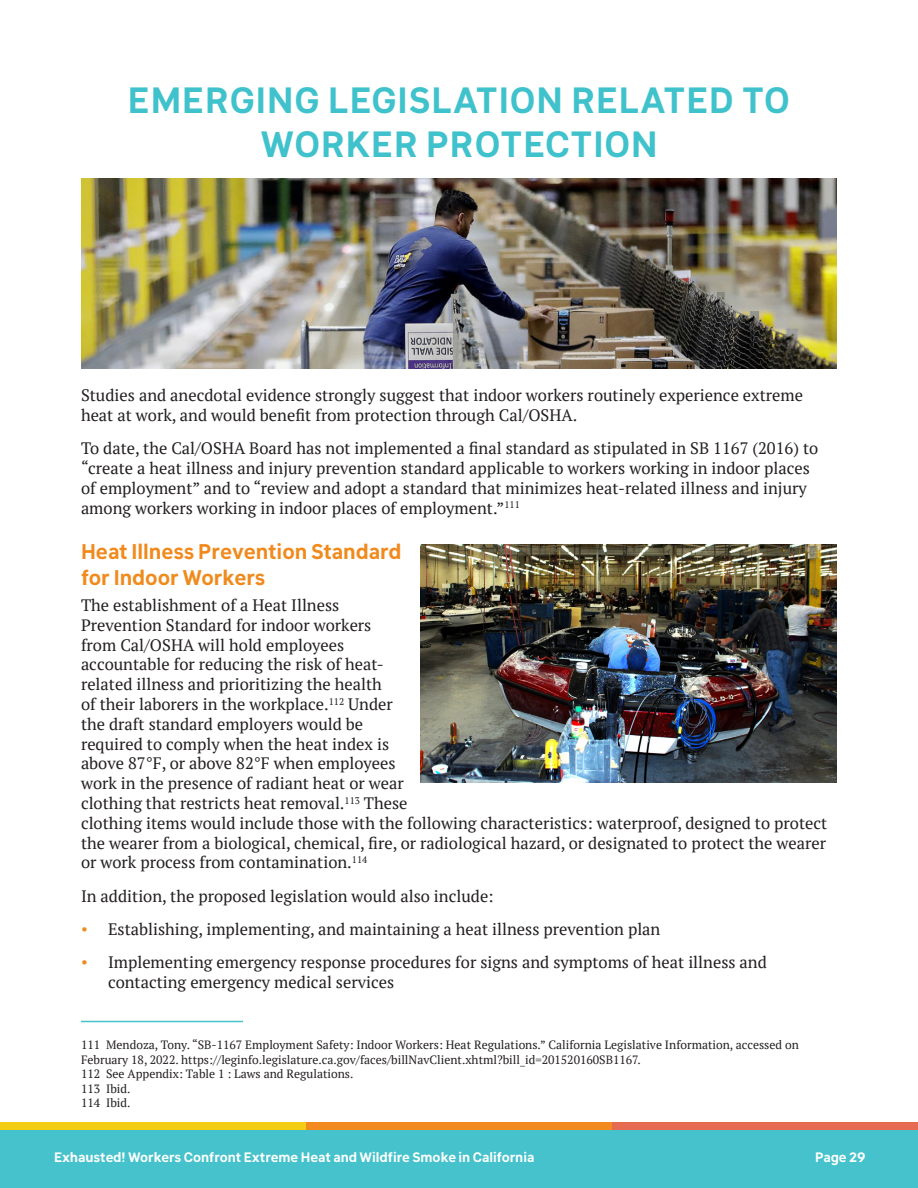
<style>
.page{position:relative;width:918px;height:1188px;background:#fff}
.page>*{position:absolute;margin:0;border:0;box-sizing:border-box;transform-origin:0 0}
.Body_Subheader{font:700 36px/43.2px "Klima";letter-spacing:.025em;color:#40c2cc;text-align:center}
.Sub_2_Header{font:700 21px/25.2px "Klima";color:#f18a1c}
.t1{font:16.5px/19.8px "PT Serif";color:#231f20}
.t2{font:700 13.5px "Klima";color:#fff}
.Footnote{font:12px/14.4px "PT Serif";color:#231f20}
.s1{font-family:"Klima";font-weight:900;font-size:15px;color:#f18a1c}
</style>
<div class="page">
<div style="left:0;top:1125px;width:918px;height:63px;background:#45c2cb"></div>
<div style="left:0;top:1122px;width:306px;height:7px;background:#f2cd13"></div>
<div style="left:306px;top:1122px;width:306px;height:7px;background:#f28a20"></div>
<div style="left:612px;top:1122px;width:306px;height:7px;background:#e76a53"></div>
<hr style="left:81px;top:1021px;width:162px;height:1px;background:#45c2cb">
<img style="left:81px;top:179px;width:756px;height:189px">
<img style="left:421px;top:544px;width:416px;height:239px">
<p class="Body_Subheader" style="left:128px;top:75px;width:664px">EMERGING LEGISLATION RELATED TO<br>WORKER PROTECTION</p>
<p class="t1" style="left:81px;top:385px;width:724px">Studies and anecdotal evidence strongly suggest that indoor workers routinely experience extreme heat at work, and would benefit from protection through Cal/OSHA.</p>
<p class="t1" style="left:81px;top:439px;width:739px">To date, the Cal/OSHA Board has not implemented a final standard as stipulated in SB 1167 (2016) to “create a heat illness and injury prevention standard applicable to workers working in indoor places of employment” and to “review and adopt a standard that minimizes heat-related illness and injury among workers working in indoor places of employment.”<sup>111</sup></p>
<p class="Sub_2_Header" style="left:81px;top:537px;width:322px">Heat Illness Prevention Standard for Indoor Workers</p>
<p class="t1" style="left:81px;top:595px;width:748px">The establishment of a Heat Illness<br>Prevention Standard for indoor workers<br>from Cal/OSHA will hold employees<br>accountable for reducing the risk of heat-<br>related illness and prioritizing the health<br>of their laborers in the workplace.<sup>112</sup> Under<br>the draft standard employers would be<br>required to comply when the heat index is<br>above 87°F, or above 82°F when employees<br>work in the presence of radiant heat or wear<br>clothing that restricts heat removal.<sup>113</sup> These<br>clothing items would include those with the following characteristics: waterproof, designed to protect the wearer from a biological, chemical, fire, or radiological hazard, or designated to protect the wearer or work process from contamination.<sup>114</sup></p>
<p class="t1" style="left:81px;top:886px;width:414px">In addition, the proposed legislation would also include:</p>
<p class="t1" style="left:81px;top:919px;width:581px"><span class="s1">•</span> Establishing, implementing, and maintaining a heat illness prevention plan</p>
<p class="t1" style="left:108px;top:952px;width:660px;text-indent:-27px"><span class="s1">•</span> Implementing emergency response procedures for signs and symptoms of heat illness and contacting emergency medical services</p>
<p class="Footnote" style="left:81px;top:1038px;width:719px">111 Mendoza, Tony. “SB-1167 Employment Safety: Indoor Workers: Heat Regulations.” California Legislative Information, accessed on<br>February 18, 2022. https://leginfo.legislature.ca.gov/faces/billNavClient.xhtml?bill_id=201520160SB1167.</p>
<p class="Footnote" style="left:81px;top:1067px;width:274px">112 See Appendix: Table 1 : Laws and Regulations.</p>
<p class="Footnote" style="left:81px;top:1081px;width:51px">113 Ibid.</p>
<p class="Footnote" style="left:81px;top:1095px;width:51px">114 Ibid.</p>
<p class="t2" style="left:54px;top:1146px;width:482px">Exhausted! Workers Confront Extreme Heat and Wildfire Smoke in California</p>
<p class="t2" style="left:815px;top:1146px;width:52px">Page 29</p>
</div>
